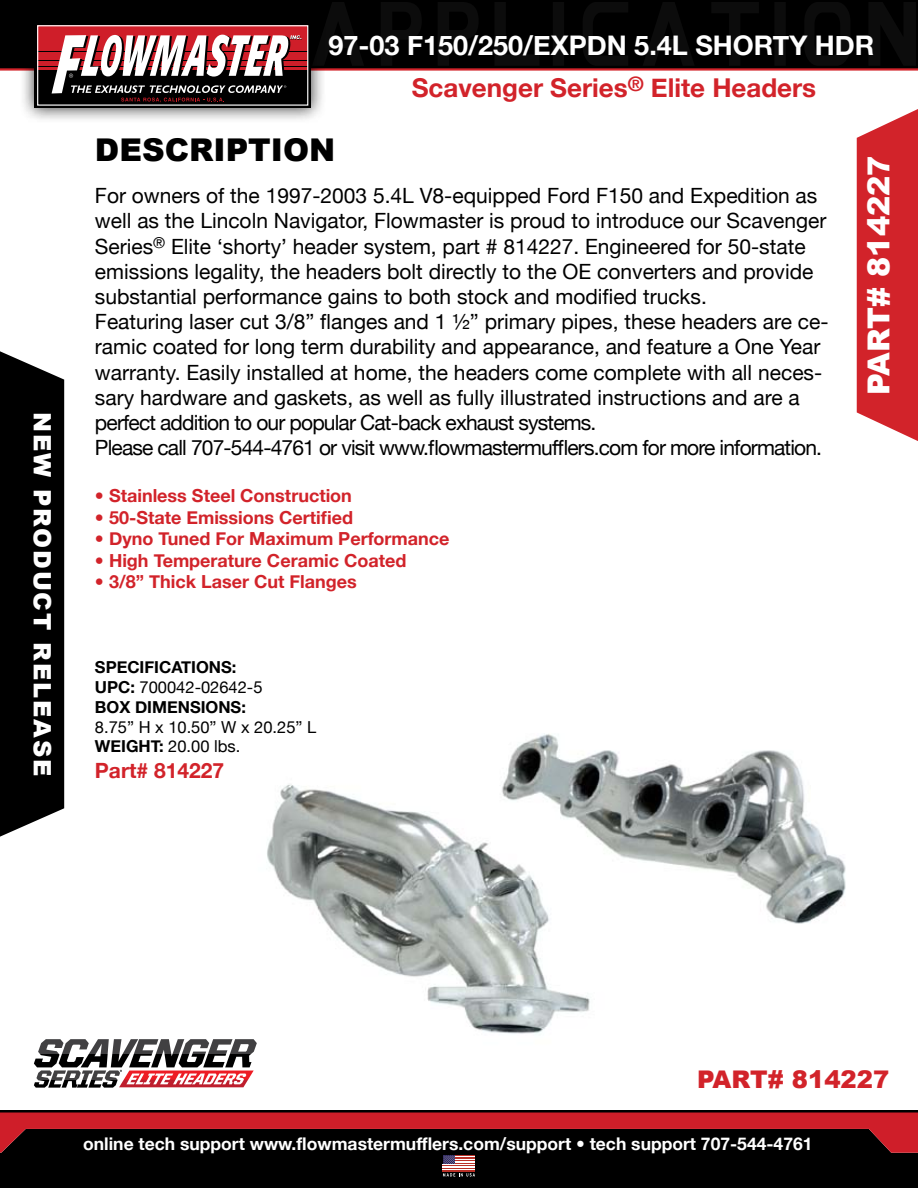
<style>
.page{position:relative;width:918px;height:1188px;background:#fff}
.page>*{position:absolute;margin:0;border:0;box-sizing:border-box;transform-origin:0 0}
.t1{font:900 31.35px "Arial";color:#000}
.t2{font:900 30.3px "Arial";color:#fff}
.t3{font:700 27px "Helvetica Neue";color:#fff}
.t4{font:700 25.95px "Helvetica Neue";color:#d2232a}
.t5{font:900 24.3px "Arial";color:#d2232a}
.t6{font:900 24px "Arial";letter-spacing:.08em;color:#fff}
.t7{font:21px/25.2px "Helvetica Neue";color:#000}
.t8{font:700 21px "Helvetica Neue";color:#d2232a}
.t9{font:700 18px "Helvetica Neue";color:#d2232a}
.t10{font:700 17.55px "Helvetica Neue";color:#fff}
.t11{font:700 16.5px/19.8px "Helvetica Neue";color:#000}
.t12{font:16.5px/19.8px "Helvetica Neue";color:#000}
.s1{font-weight:400}
.s2{font-weight:700}
</style>
<div class="page">
<img style="left:64px;top:405px;width:793px;height:629px">
<div style="left:0;top:1164px;width:918px;height:24px;background:#000"></div>
<hr style="left:0;top:1110px;width:918px;height:3px;background:#000">
<hr style="left:443px;top:1164px;width:32px;height:2px;background:#fff">
<hr style="left:443px;top:1166px;width:32px;height:1px;background:#b93027">
<hr style="left:443px;top:1167px;width:32px;height:1px;background:#fff">
<hr style="left:443px;top:1168px;width:32px;height:1px;background:#b93027">
<hr style="left:443px;top:1169px;width:32px;height:2px;background:#fff">
<hr style="left:443px;top:1171px;width:32px;height:1px;background:#b93027">
<svg style="left:0;top:1113px;width:918px;height:51px;background:#470b0e"></svg>
<svg style="left:443px;top:1173px;width:32px;height:4px"></svg>
<div style="left:0;top:0;width:918px;height:69px;background:#000"></div>
<hr style="left:0;top:68px;width:918px;height:3px;background:#d2232a">
<svg style="left:34px;top:1039px;width:223px;height:49px"></svg>
<svg style="left:327px;top:2px;width:589px;height:63px"></svg>
<div style="left:326px;top:39px;width:22px;height:8px;background:#0c0c0c"></div>
<div style="left:656px;top:39px;width:22px;height:8px;background:#0c0c0c"></div>
<div style="left:19px;top:7px;width:308px;height:117px;background:#000;opacity:.75"></div>
<div style="left:34px;top:23px;width:277px;height:85px;background:#000"></div>
<hr style="left:38px;top:67px;width:270px;height:2px;background:#cf1e29">
<div style="left:38px;top:26px;width:270px;height:25px;background:#cf1e29"></div>
<div style="left:38px;top:61px;width:270px;height:5px;background:#cf1e29"></div>
<div style="left:38px;top:53px;width:270px;height:7px;background:#cf1e29"></div>
<div style="left:37px;top:25px;width:271px;height:81px;border:1px solid #fff"></div>
<svg style="left:52px;top:35px;width:250px;height:67px"></svg>
<div style="left:0;top:351px;width:64px;height:486px;background:#000"></div>
<svg style="left:857px;top:109px;width:61px;height:332px;background:#d5353c"></svg>
<p class="t6" style="left:60px;top:412px;width:366px;rotate:90deg">NEW PRODUCT RELEASE</p>
<p class="t3" style="left:329px;top:28px;width:547px">97-03 F150/250/EXPDN 5.4L SHORTY HDR</p>
<h1 class="t1" style="left:95px;top:127px;width:242px">DESCRIPTION</h1>
<p class="t4" style="left:412px;top:72px;width:406px">Scavenger Series<sup>®</sup> Elite Headers</p>
<p class="t7" style="left:95px;top:183px;width:735px">For owners of the 1997-2003 5.4L V8-equipped Ford F150 and Expedition as well as the Lincoln Navigator, Flowmaster is proud to introduce our Scavenger Series<sup>®</sup> Elite ‘shorty’ header system, part # 814227. Engineered for 50-state emissions legality, the headers bolt directly to the OE converters and provide substantial performance gains to both stock and modified trucks.<br>Featuring laser cut 3/8” flanges and 1 ½” primary pipes, these headers are ce&shy;ramic coated for long term durability and appearance, and feature a One Year warranty. Easily installed at home, the headers come complete with all neces&shy;sary hardware and gaskets, as well as fully illustrated instructions and are a perfect addition to our popular Cat-back exhaust systems.<br>Please call 707-544-4761 or visit www.flowmastermufflers.com for more information.</p>
<p class="t9" style="left:95px;top:484px;width:259px">• Stainless Steel Construction</p>
<p class="t9" style="left:95px;top:506px;width:260px">• 50-State Emissions Certified</p>
<p class="t9" style="left:95px;top:528px;width:356px">• Dyno Tuned For Maximum Performance</p>
<p class="t9" style="left:95px;top:549px;width:313px">• High Temperature Ceramic Coated</p>
<p class="t9" style="left:95px;top:571px;width:263px">• 3/8” Thick Laser Cut Flanges</p>
<p class="t11" style="left:95px;top:657px;width:169px">SPECIFICATIONS:<br>UPC: <span class="s1">700042-02642-5<br></span>BOX DIMENSIONS:</p>
<p class="t12" style="left:95px;top:717px;width:223px">8.75” H x 10.50” W x 20.25” L<br><span class="s2">WEIGHT:</span> 20.00 lbs.</p>
<p class="t8" style="left:95px;top:757px;width:131px">Part# 814227</p>
<h2 class="t2" style="left:857px;top:395px;width:241px;rotate:-90deg">PART# 814227</h2>
<p class="t5" style="left:697px;top:1061px;width:19px">PART</p>
<p class="t5" style="left:768px;top:1061px;width:123px"># 814227</p>
<p class="t10" style="left:83px;top:1133px;width:731px">online tech support www.flowmastermufflers.com/support • tech support 707-544-4761</p>
</div>
